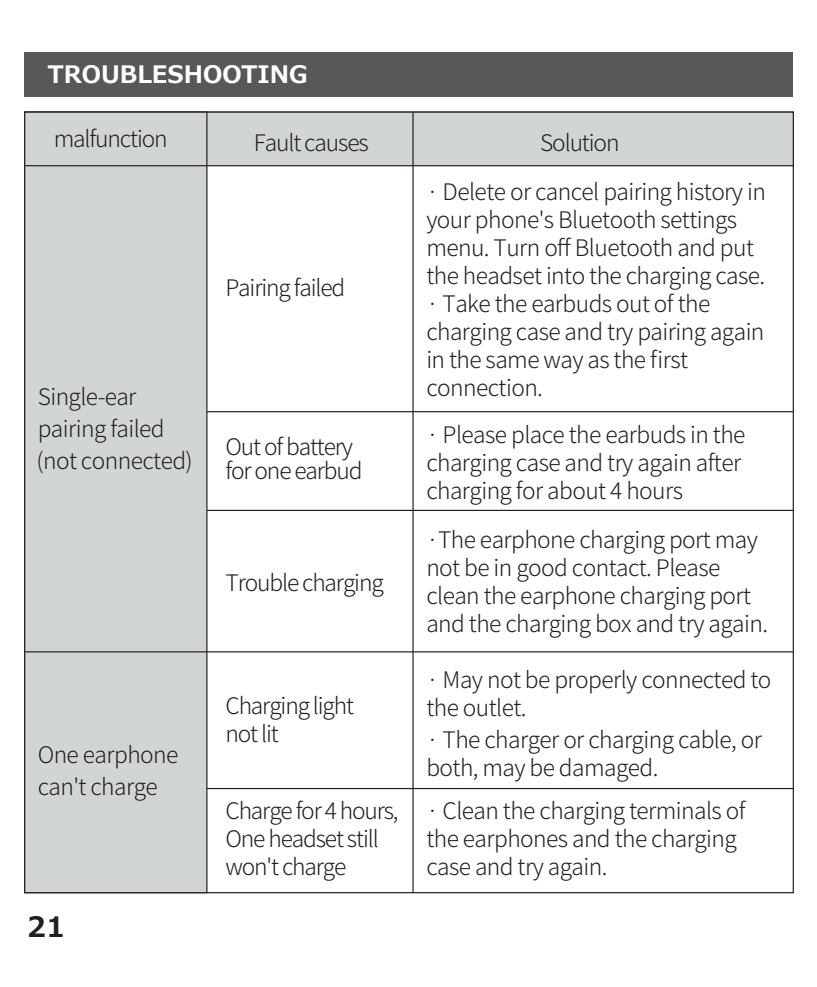
<style>
.page{position:relative;width:817px;height:987px;background:#fff}
.page>*{position:absolute;margin:0;border:0;box-sizing:border-box;transform-origin:0 0}
.t1{font:700 28px "Meiryo";color:#231f20}
.t2{font:700 24px "Meiryo UI";color:#fff}
.t3{font:300 22.8px/28px "Source Han Sans CN";letter-spacing:-.025em;color:#231f20}
.t4{font:300 22.8px/28px "Source Han Sans CN";letter-spacing:-.05em;color:#231f20}
</style>
<div class="page">
<div style="left:24px;top:52px;width:768px;height:44px;background:#585859"></div>
<div style="left:24px;top:111px;width:769px;height:782px;background:#fff;border:1px solid #231f20"></div>
<div style="left:24px;top:111px;width:183px;height:782px;background:#d2d5d6;border:1px solid #231f20"></div>
<div style="left:24px;top:111px;width:769px;height:55px;background:#d2d5d6;border:1px solid #231f20"></div>
<hr style="left:412px;top:112px;width:1px;height:780px;background:#231f20">
<hr style="left:206px;top:112px;width:1px;height:54px;background:#231f20">
<hr style="left:207px;top:411px;width:586px;height:1px;background:#231f20">
<hr style="left:207px;top:509px;width:586px;height:2px;background:#231f20">
<hr style="left:207px;top:787px;width:586px;height:2px;background:#231f20">
<hr style="left:25px;top:651px;width:768px;height:1px;background:#231f20">
<p class="t2" style="left:48px;top:57px;width:261px">TROUBLESHOOTING</p>
<p class="t4" style="left:54px;top:125px;width:115px">malfunction</p>
<p class="t3" style="left:36px;top:381px;width:158px;line-height:32px">Single-ear pairing failed (not connected)</p>
<p class="t3" style="left:38px;top:739px;width:142px;line-height:32px">One earphone can't charge</p>
<p class="t1" style="left:27px;top:906px;width:39px">21</p>
<p class="t4" style="left:254px;top:129px;width:116px">Fault causes</p>
<p class="t3" style="left:426px;top:118px;width:341px;line-height:49.2px;text-indent:114px">Solution<br>· Delete or cancel pairing history in</p>
<p class="t3" style="left:426px;top:206px;width:340px">your phone's Bluetooth settings menu. Turn off Bluetooth and put the headset into the charging case. · Take the earbuds out of the charging case and try pairing again in the same way as the first connection.</p>
<p class="t4" style="left:225px;top:274px;width:121px">Pairing failed</p>
<p class="t4" style="left:225px;top:435px;width:139px;line-height:24px">Out of battery for one earbud</p>
<p class="t4" style="left:225px;top:569px;width:160px">Trouble charging</p>
<p class="t4" style="left:225px;top:692px;width:130px">Charging light not lit</p>
<p class="t3" style="left:426px;top:421px;width:320px">· Please place the earbuds in the charging case and try again after charging for about 4 hours</p>
<p class="t3" style="left:426px;top:526px;width:343px">·The earphone charging port may not be in good contact. Please clean the earphone charging port and the charging box and try again.</p>
<p class="t3" style="left:426px;top:665px;width:346px">· May not be properly connected to the outlet.</p>
<p class="t3" style="left:426px;top:725px;width:337px">· The charger or charging cable, or both, may be damaged.</p>
<p class="t4" style="left:225px;top:797px;width:175px">Charge for 4 hours,<br>One headset still won't charge</p>
<p class="t3" style="left:426px;top:797px;width:321px">· Clean the charging terminals of the earphones and the charging case and try again.</p>
</div>
